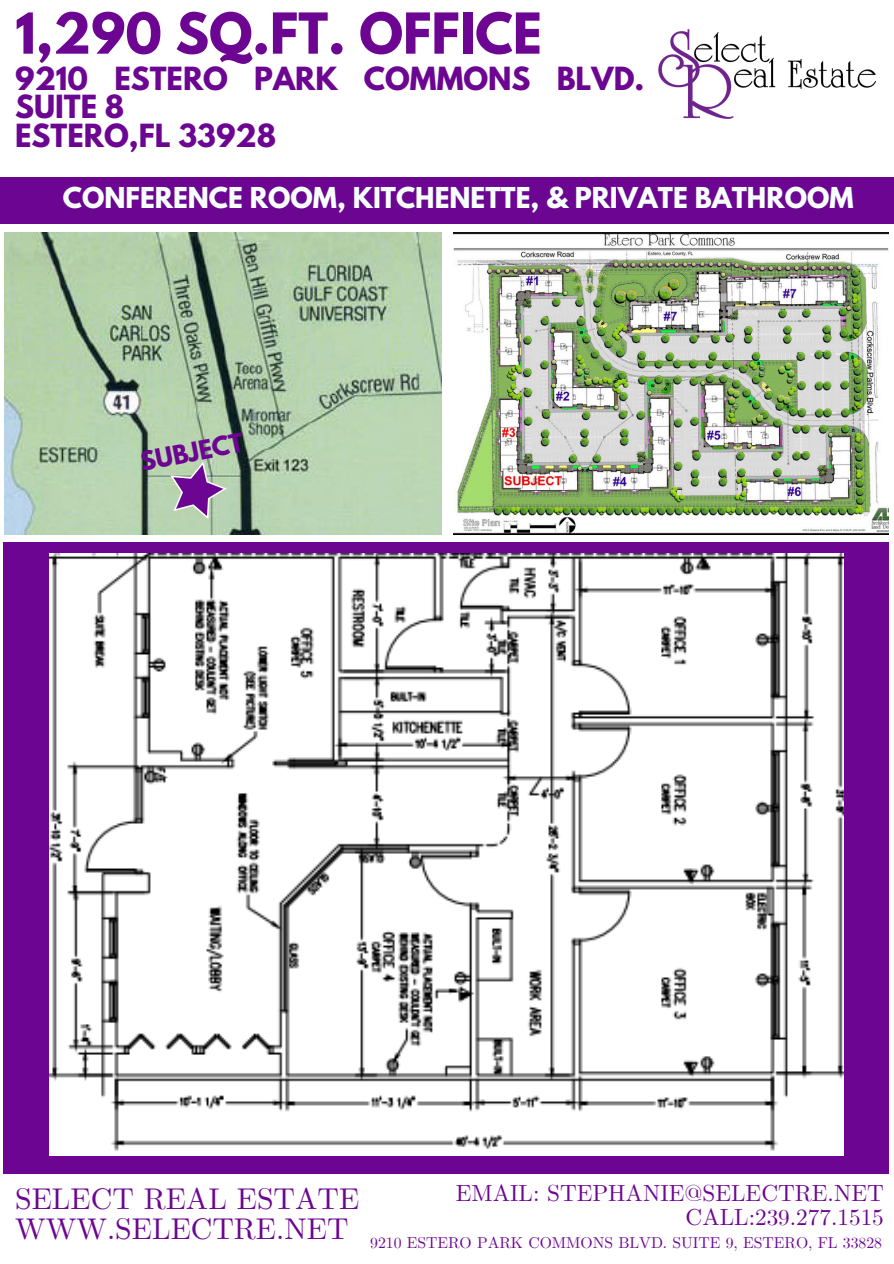
<style>
.page{position:relative;width:894px;height:1264px;background:#fff}
.page>*{position:absolute;margin:0;border:0;box-sizing:border-box;transform-origin:0 0}
.t1{font:700 49.95px "League Spartan";color:#6c0591}
.t2{font:29.85px/30.3px "CMU Serif";color:#6c0591}
.t3{font:700 28.2px/28.8px "League Spartan";color:#6c0591}
.t4{font:700 25.5px "League Spartan";color:#f6fffc}
.t5{font:700 23.4px "League Spartan";color:#6c0591}
.t6{font:23.1px/23.7px "CMU Serif";color:#6c0591;text-align:right}
.t7{font:15.75px "CMU Serif";color:#6c0591}
</style>
<div class="page">
<img style="left:5px;top:233px;width:436px;height:301px">
<img style="left:453px;top:233px;width:435px;height:301px">
<div style="left:0;top:177px;width:893px;height:46px;background:#6c0591"></div>
<svg style="left:163px;top:455px;width:68px;height:66px;background:#a8a2ac"></svg>
<img style="left:658px;top:29px;width:218px;height:90px">
<div style="left:4px;top:543px;width:884px;height:631px;background:#6c0591"></div>
<img style="left:49px;top:553px;width:794px;height:602px">
<p class="t1" style="left:15px;top:9px;width:528px">1,290 SQ.FT. OFFICE</p>
<h1 class="t3" style="left:15px;top:67px;width:630px">9210 ESTERO PARK COMMONS BLVD.<br>SUITE 8<br>ESTERO,FL 33928</h1>
<h3 class="t4" style="left:63px;top:185px;width:791px">CONFERENCE ROOM, KITCHENETTE, &amp; PRIVATE BATHROOM</h3>
<p class="t5" style="left:138px;top:450px;width:106px;rotate:-11deg">SUBJECT</p>
<p class="t2" style="left:15px;top:1185px;width:345px">SELECT REAL ESTATE<br>WWW.SELECTRE.NET</p>
<h3 class="t6" style="left:456px;top:1182px;width:429px">EMAIL: STEPHANIE@SELECTRE.NET<br>CALL:239.277.1515</h3>
<h3 class="t7" style="left:370px;top:1233px;width:513px">9210 ESTERO PARK COMMONS BLVD. SUITE 9, ESTERO, FL 33828</h3>
</div>
